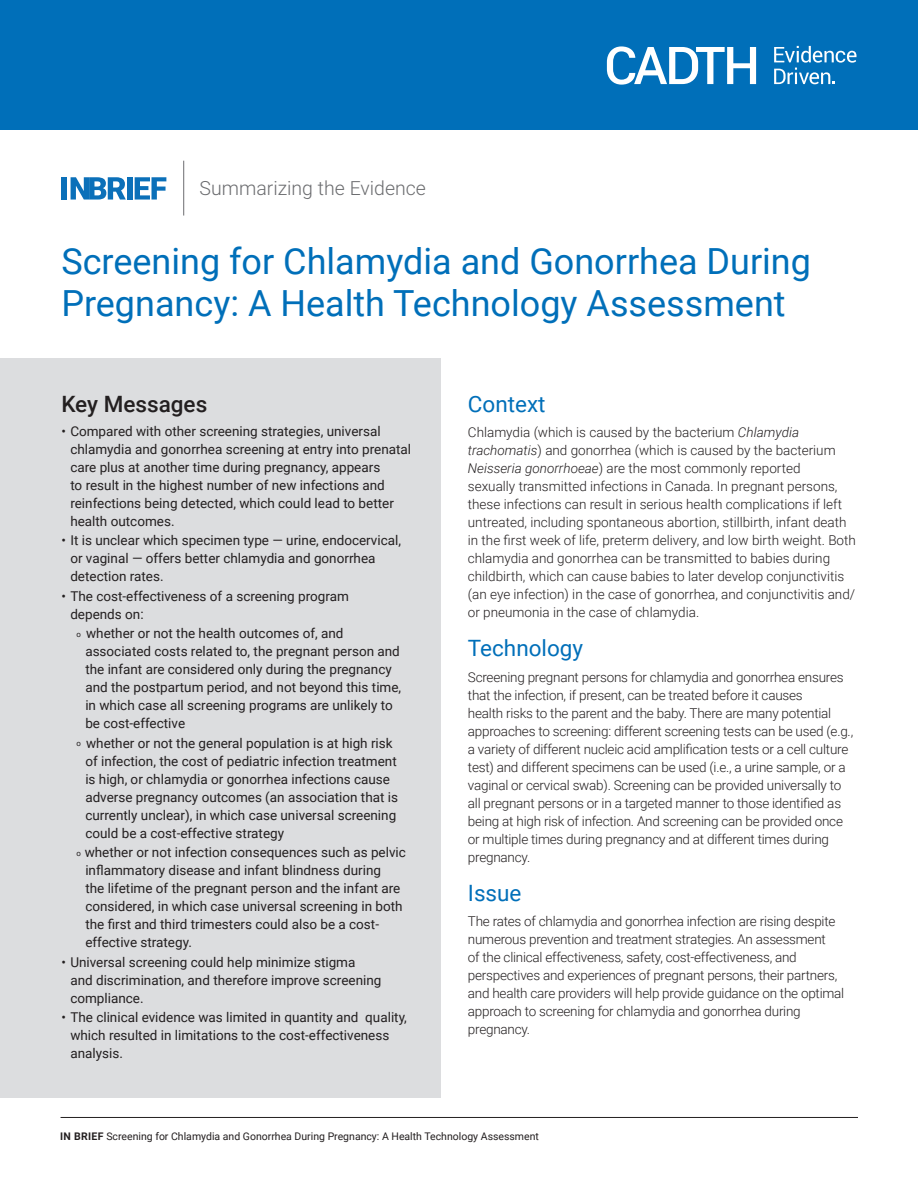
<style>
.page{position:relative;width:918px;height:1188px;background:#fff}
.page>*{position:absolute;margin:0;border:0;box-sizing:border-box;transform-origin:0 0}
.Doc_Title{font:36px/42px "Roboto";color:#006fb9}
.Heading{font:22.5px "Roboto";color:#006fb9}
.Key_Messages{font:500 22.5px "Roboto";color:#231f20}
.t1{font:300 19.5px "Roboto";color:#6c6d70}
.t2{font:300 13.5px/18px "Roboto";letter-spacing:-.015em;color:#231f20}
.Key_Message_Bullets{font:13.5px/18px "Roboto";color:#231f20}
.t3{font:10.5px "Roboto";color:#231f20}
.s1{font-size:7.8px}
.s2{font-style:italic}
.s3{font-weight:700}
</style>
<div class="page">
<hr style="left:61px;top:1117px;width:797px;height:1px;background:#231f20">
<div style="left:0;top:359px;width:441px;height:739px;background:#dcdddf"></div>
<div style="left:127px;top:177px;width:5px;height:23px;background:#0b70b9"></div>
<svg style="left:135px;top:177px;width:31px;height:23px"></svg>
<div style="left:61px;top:177px;width:6px;height:23px;background:#0b70b9"></div>
<svg style="left:71px;top:177px;width:55px;height:23px"></svg>
<hr style="left:183px;top:161px;width:1px;height:55px;background:#6c6d70">
<div style="left:0;top:0;width:918px;height:130px;background:#006fb9"></div>
<svg style="left:607px;top:46px;width:249px;height:39px"></svg>
<p class="t1" style="left:200px;top:174px;width:228px">Summarizing the Evidence</p>
<p class="Doc_Title" style="left:61px;top:239px;width:751px">Screening for Chlamydia and Gonorrhea During<br>Pregnancy: A Health Technology Assessment</p>
<p class="Key_Messages" style="left:61px;top:388px;width:148px">Key Messages</p>
<p class="Key_Message_Bullets" style="left:70px;top:422px;width:342px;text-indent:-9px">• Compared with other screening strategies, universal chlamydia and gonorrhea screening at entry into prenatal care plus at another time during pregnancy, appears<br>to result in the highest number of new infections and reinfections being detected, which could lead to better health outcomes.</p>
<p class="Key_Message_Bullets" style="left:70px;top:531px;width:332px;text-indent:-9px">• It is unclear which specimen type — urine, endocervical, or vaginal — offers better chlamydia and gonorrhea detection rates.</p>
<p class="Key_Message_Bullets" style="left:70px;top:587px;width:280px;text-indent:-9px">• The cost-effectiveness of a screening program depends on:</p>
<p class="Key_Message_Bullets" style="left:85px;top:624px;width:317px;text-indent:-9px"><span class="s1">o</span> whether or not the health outcomes of, and associated costs related to, the pregnant person and the infant are considered only during the pregnancy and the postpartum period, and not beyond this time, in which case all screening programs are unlikely to be cost-effective</p>
<p class="Key_Message_Bullets" style="left:85px;top:734px;width:314px;text-indent:-9px"><span class="s1">o</span> whether or not the general population is at high risk of infection, the cost of pediatric infection treatment is high, or chlamydia or gonorrhea infections cause adverse pregnancy outcomes (an association that is currently unclear), in which case universal screening could be a cost-effective strategy</p>
<p class="Key_Message_Bullets" style="left:85px;top:843px;width:322px;text-indent:-9px"><span class="s1">o</span> whether or not infection consequences such as pelvic inflammatory disease and infant blindness during<br>the lifetime of the pregnant person and the infant are considered, in which case universal screening in both the first and third trimesters could also be a cost&shy;effective strategy.</p>
<p class="Key_Message_Bullets" style="left:70px;top:953px;width:313px;text-indent:-9px">• Universal screening could help minimize stigma<br>and discrimination, and therefore improve screening compliance.</p>
<p class="Key_Message_Bullets" style="left:70px;top:1008px;width:338px;text-indent:-9px">• The clinical evidence was limited in quantity and quality, which resulted in limitations to the cost-effectiveness analysis.</p>
<p class="Heading" style="left:468px;top:388px;width:79px">Context</p>
<p class="t2" style="left:468px;top:423px;width:390px">Chlamydia (which is caused by the bacterium <span class="s2">Chlamydia trachomatis</span>) and gonorrhea (which is caused by the bacterium <span class="s2">Neisseria gonorrhoeae</span>) are the most commonly reported<br>sexually transmitted infections in Canada. In pregnant persons, these infections can result in serious health complications if left untreated, including spontaneous abortion, stillbirth, infant death in the first week of life, preterm delivery, and low birth weight. Both chlamydia and gonorrhea can be transmitted to babies during childbirth, which can cause babies to later develop conjunctivitis (an eye infection) in the case of gonorrhea, and conjunctivitis and/ or pneumonia in the case of chlamydia.</p>
<p class="Heading" style="left:468px;top:633px;width:117px">Technology</p>
<p class="t2" style="left:468px;top:668px;width:387px">Screening pregnant persons for chlamydia and gonorrhea ensures that the infection, if present, can be treated before it causes<br>health risks to the parent and the baby. There are many potential approaches to screening: different screening tests can be used (e.g., a variety of different nucleic acid amplification tests or a cell culture test) and different specimens can be used (i.e., a urine sample, or a vaginal or cervical swab). Screening can be provided universally to all pregnant persons or in a targeted manner to those identified as being at high risk of infection. And screening can be provided once or multiple times during pregnancy and at different times during pregnancy.</p>
<p class="Heading" style="left:468px;top:877px;width:55px">Issue</p>
<p class="t2" style="left:468px;top:912px;width:378px">The rates of chlamydia and gonorrhea infection are rising despite numerous prevention and treatment strategies. An assessment<br>of the clinical effectiveness, safety, cost-effectiveness, and perspectives and experiences of pregnant persons, their partners, and health care providers will help provide guidance on the optimal approach to screening for chlamydia and gonorrhea during pregnancy.</p>
<p class="t3" style="left:60px;top:1129px;width:480px"><span class="s3">IN BRIEF</span> Screening for Chlamydia and Gonorrhea During Pregnancy: A Health Technology Assessment</p>
</div>
